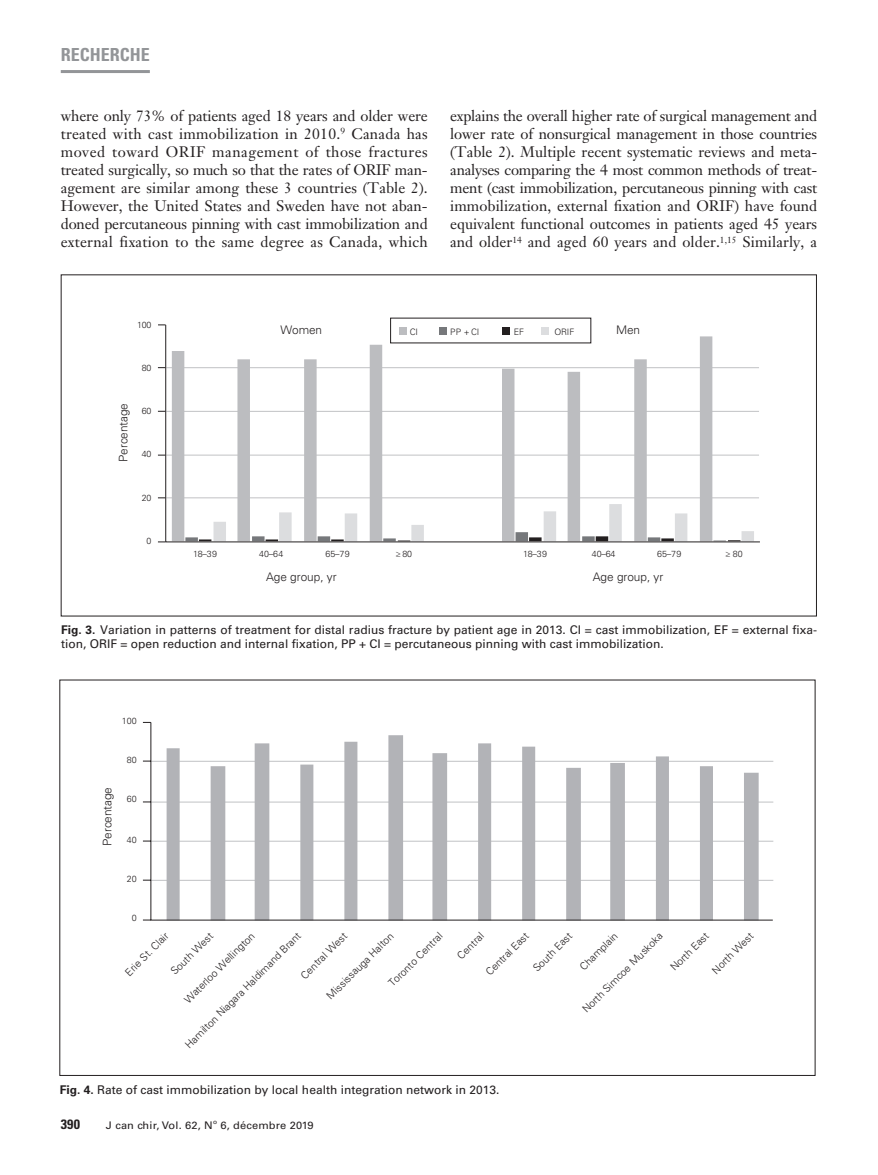
<style>
.page{position:relative;width:878px;height:1175px;background:#fff}
.page>*{position:absolute;margin:0;border:0;box-sizing:border-box;transform-origin:0 0}
.t1{font:700 condensed 18px "Univers LT Std";color:#939598}
.t2{font:15px/18px "Janson Text LT Std";letter-spacing:.005em;color:#231f20;text-align:justify}
.t3{font:700 condensed 13.5px "Univers LT Std";color:#231f20;scale:1.05 1}
.t4{font:12px/14.2px "Univers LT Std";color:#231f20}
.t5{font:300 11.85px "Univers LT Std";letter-spacing:-.015em;color:#231f20}
.t6{font:10.5px "Univers LT Std";letter-spacing:.015em;color:#231f20;scale:1.05 1}
.t7{font:300 10.35px "Univers LT Std";color:#231f20}
.t8{font:300 8.85px "Univers LT Std";letter-spacing:-.015em;color:#231f20}
.t9{font:6.3px "Univers LT Std";color:#231f20;scale:1.05 1}
.s1{font-weight:700}
</style>
<div class="page">
<hr style="left:61px;top:70px;width:89px;height:3px;background:#939598">
<svg style="left:157px;top:317px;width:434px;height:225px"></svg>
<svg style="left:165px;top:324px;width:595px;height:218px"></svg>
<svg style="left:142px;top:721px;width:631px;height:199px"></svg>
<p class="t1" style="left:61px;top:44px;width:91px">RECHERCHE</p>
<p class="t2" style="left:61px;top:107px;width:368px">where only 73% of patients aged 18 years and older were treated with cast immobilization in 2010.<sup>9</sup> Canada has moved toward ORIF management of those fractures treated surgically, so much so that the rates of ORIF man&shy;agement are similar among these 3 countries (Table 2).<br>However, the United States and Sweden have not aban&shy;doned percutaneous pinning with cast immobilization and external fixation to the same degree as Canada, which</p>
<p class="t2" style="left:450px;top:107px;width:368px">explains the overall higher rate of surgical management and lower rate of nonsurgical management in those countries (Table 2). Multiple recent systematic reviews and meta&shy;analyses comparing the 4 most common methods of treat&shy;ment (cast immobilization, percutaneous pinning with cast immobilization, external fixation and ORIF) have found equivalent functional outcomes in patients aged 45 years and older<sup>14</sup> and aged 60 years and older.<sup>1,15</sup> Similarly, a</p>
<p class="t8" style="left:137px;top:319px;width:16px">100</p>
<p class="t8" style="left:142px;top:362px;width:11px">80</p>
<p class="t5" style="left:116px;top:461px;width:60px;rotate:-90deg">Percentage</p>
<p class="t8" style="left:142px;top:405px;width:11px">60</p>
<p class="t8" style="left:142px;top:449px;width:11px">40</p>
<p class="t8" style="left:142px;top:492px;width:11px">20</p>
<p class="t8" style="left:146px;top:535px;width:6px">0</p>
<p class="t5" style="left:280px;top:323px;width:43px">Women</p>
<p class="t8" style="left:410px;top:326px;width:10px">CI</p>
<p class="t8" style="left:450px;top:326px;width:31px">PP + CI</p>
<p class="t8" style="left:513px;top:326px;width:12px">EF</p>
<p class="t8" style="left:554px;top:326px;width:21px">ORIF</p>
<p class="t5" style="left:616px;top:323px;width:25px">Men</p>
<p class="t8" style="left:193px;top:548px;width:26px">18–39</p>
<p class="t8" style="left:259px;top:548px;width:26px">40–64</p>
<p class="t8" style="left:325px;top:548px;width:26px">65–79</p>
<p class="t8" style="left:396px;top:548px;width:18px">≥ 80</p>
<p class="t8" style="left:523px;top:548px;width:26px">18–39</p>
<p class="t5" style="left:266px;top:569px;width:72px">Age group, yr</p>
<p class="t8" style="left:592px;top:548px;width:25px">40–64</p>
<p class="t8" style="left:657px;top:548px;width:26px">65–79</p>
<p class="t8" style="left:725px;top:548px;width:19px">≥ 80</p>
<p class="t5" style="left:592px;top:569px;width:72px">Age group, yr</p>
<p class="t4" style="left:61px;top:623px;width:757px"><span class="s1">Fig. 3.</span> Variation in patterns of treatment for distal radius fracture by patient age in 2013. CI = cast immobilization, EF = external fixa&shy;tion, ORIF = open reduction and internal fixation, PP + CI = percutaneous pinning with cast immobilization.</p>
<p class="t8" style="left:122px;top:715px;width:16px">100</p>
<p class="t5" style="left:100px;top:845px;width:60px;rotate:-90deg">Percentage</p>
<p class="t8" style="left:127px;top:754px;width:11px">80</p>
<p class="t8" style="left:127px;top:794px;width:11px">60</p>
<p class="t8" style="left:127px;top:834px;width:11px">40</p>
<p class="t8" style="left:127px;top:873px;width:11px">20</p>
<p class="t8" style="left:132px;top:913px;width:6px">0</p>
<p class="t7" style="left:386px;top:980px;width:73px;rotate:-45deg">Toronto Central</p>
<p class="t7" style="left:454px;top:953px;width:34px;rotate:-45deg">Central</p>
<p class="t7" style="left:483px;top:969px;width:57px;rotate:-45deg">Central East</p>
<p class="t7" style="left:530px;top:965px;width:52px;rotate:-45deg">South East</p>
<p class="t7" style="left:577px;top:964px;width:50px;rotate:-45deg">Champlain</p>
<p class="t7" style="left:182px;top:1041px;width:160px;rotate:-45deg">Hamilton Niagara Haldimand Brant</p>
<p class="t7" style="left:298px;top:972px;width:62px;rotate:-45deg">Central West</p>
<p class="t7" style="left:579px;top:1006px;width:110px;rotate:-45deg">North Simcoe Muskoka</p>
<p class="t7" style="left:668px;top:964px;width:51px;rotate:-45deg">North East</p>
<p class="t7" style="left:709px;top:967px;width:55px;rotate:-45deg">North West</p>
<p class="t7" style="left:122px;top:969px;width:58px;rotate:-45deg">Erie St. Clair</p>
<p class="t7" style="left:168px;top:968px;width:56px;rotate:-45deg">South West</p>
<p class="t7" style="left:324px;top:993px;width:91px;rotate:-45deg">Mississauga Halton</p>
<p class="t7" style="left:182px;top:996px;width:96px;rotate:-45deg">Waterloo Wellington</p>
<p class="t4" style="left:60px;top:1082px;width:441px"><span class="s1">Fig. 4.</span> Rate of cast immobilization by local health integration network in 2013.</p>
<p class="t3" style="left:61px;top:1116px;width:20px">390</p>
<p class="t6" style="left:106px;top:1119px;width:103px">J can chir, Vol. 62, N</p>
<p class="t9" style="left:213px;top:1117px;width:5px">o</p>
<p class="t6" style="left:220px;top:1119px;width:90px">6, décembre 2019</p>
</div>
